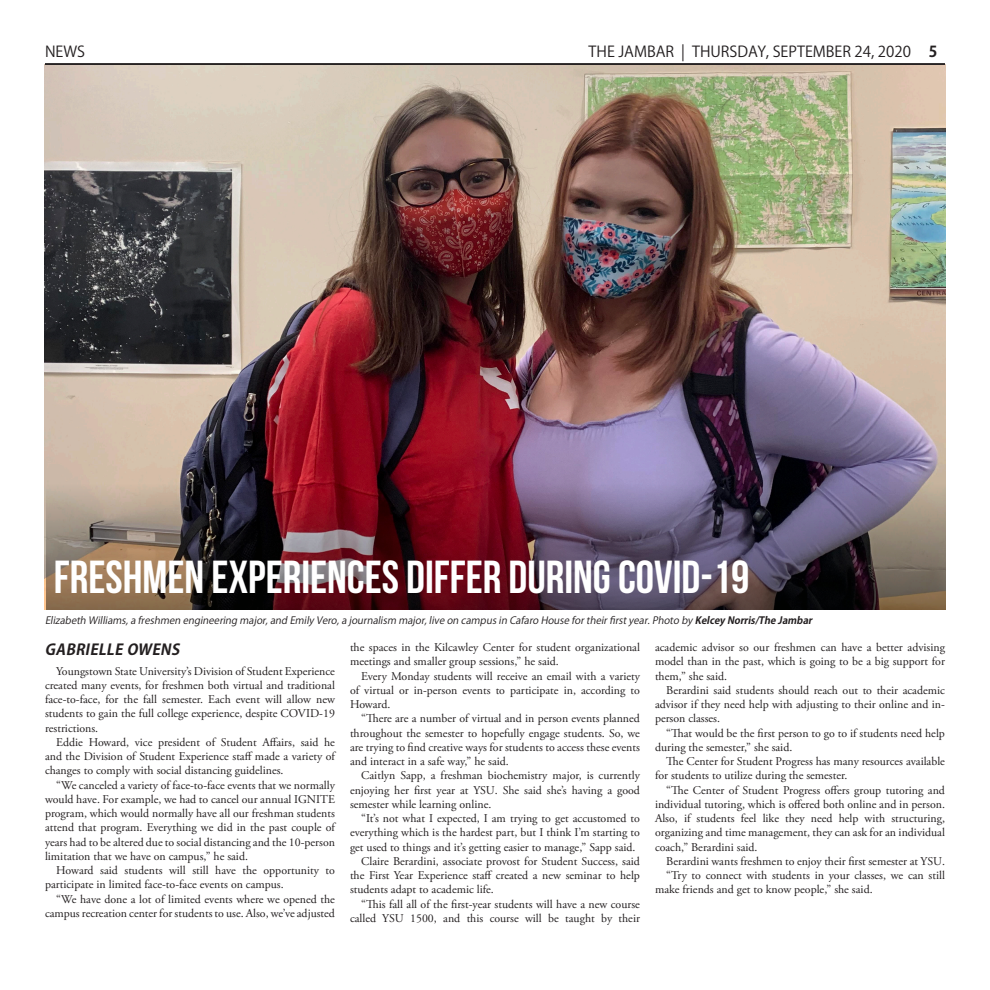
<style>
.page{position:relative;width:990px;height:990px;background:#fff}
.page>*{position:absolute;margin:0;border:0;box-sizing:border-box;transform-origin:0 0}
.t1{font:46.25px "Bebas Neue";color:#fff}
.t2{font:15px "Koz Go Pr 6 N";color:#231f20}
.t3{font:italic 700 15px "Koz Go Pr 6 N";color:#231f20}
.t4{font:700 15px "Koz Go Pr 6 N";color:#231f20}
.t5{font:11.88px/14.2px "Adobe Garamond Pro";color:#231f20;text-align:justify}
.t6{font:italic 10px "Koz Go Pr 6 N";color:#231f20}
.s1{font-weight:700}
</style>
<div class="page">
<img style="left:45px;top:65px;width:901px;height:544px">
<hr style="left:45px;top:63px;width:900px;height:2px;background:#231f20">
<img style="left:46px;top:483px;width:900px;height:126px">
<p class="t2" style="left:45px;top:43px;width:42px">NEWS</p>
<p class="t2" style="left:589px;top:43px;width:324px">THE JAMBAR | THURSDAY, SEPTEMBER 24, 2020</p>
<p class="t4" style="left:929px;top:43px;width:10px">5</p>
<p class="t1" style="left:54px;top:552px;width:697px">FRESHMeN EXPERIENCES DIFFER DURING COVID-19</p>
<p class="t6" style="left:45px;top:615px;width:772px">Elizabeth Williams,afreshmen engineering major,and EmilyVero,ajournalism major,liveon campusin Cafaro Housefortheirfirstyear.Photo by<span class="s1">KelceyNorris/TheJambar</span></p>
<p class="t3" style="left:45px;top:641px;width:141px">GABRIELLE OWENS</p>
<p class="t5" style="left:45px;top:664px;width:292px;text-indent:11px">Youngstown State University’s Division of Student Experience created many events, for freshmen both virtual and traditional face-to-face, for the fall semester. Each event will allow new students to gain the full college experience, despite COVID-19 restrictions.</p>
<p class="t5" style="left:45px;top:735px;width:292px;text-indent:11px">Eddie Howard, vice president of Student Affairs, said he and the Division of Student Experience staff made a variety of changes to comply with social distancing guidelines.</p>
<p class="t5" style="left:45px;top:778px;width:292px;text-indent:11px">“We canceled a variety of face-to-face events that we normally would have. For example, we had to cancel our annual IGNITE program, which would normally have all our freshman students attend that program. Everything we did in the past couple of years had to be altered due to social distancing and the 10-person limitation that we have on campus,” he said.</p>
<p class="t5" style="left:45px;top:864px;width:291px;text-indent:11px">Howard said students will still have the opportunity to participate in limited face-to-face events on campus.</p>
<p class="t5" style="left:45px;top:892px;width:292px;text-align:right">“We have done a lot of limited events where we opened the campus recreation center for students to use. Also, we’ve adjusted</p>
<p class="t5" style="left:350px;top:641px;width:292px">the spaces in the Kilcawley Center for student organizational meetings and smaller group sessions,” he said.</p>
<p class="t5" style="left:350px;top:669px;width:292px;text-indent:11px">Every Monday students will receive an email with a variety of virtual or in-person events to participate in, according to Howard.</p>
<p class="t5" style="left:350px;top:712px;width:292px;text-indent:11px">“There are a number of virtual and in person events planned throughout the semester to hopefully engage students. So, we are trying to find creative ways for students to access these events and interact in a safe way,” he said.</p>
<p class="t5" style="left:350px;top:769px;width:291px;text-indent:11px">Caitlyn Sapp, a freshman biochemistry major, is currently enjoying her first year at YSU. She said she’s having a good semester while learning online.</p>
<p class="t5" style="left:350px;top:812px;width:291px;text-indent:11px">“It’s not what I expected, I am trying to get accustomed to everything which is the hardest part, but I think I’m starting to get used to things and it’s getting easier to manage,” Sapp said.</p>
<p class="t5" style="left:350px;top:854px;width:292px;text-indent:11px">Claire Berardini, associate provost for Student Success, said the First Year Experience staff created a new seminar to help students adapt to academic life.</p>
<p class="t5" style="left:350px;top:897px;width:292px;text-align:right">“This fall all of the first-year students will have a new course called YSU 1500, and this course will be taught by their</p>
<p class="t5" style="left:655px;top:641px;width:292px">academic advisor so our freshmen can have a better advising model than in the past, which is going to be a big support for them,” she said.</p>
<p class="t5" style="left:655px;top:683px;width:292px;text-indent:11px">Berardini said students should reach out to their academic advisor if they need help with adjusting to their online and in&shy;person classes.</p>
<p class="t5" style="left:655px;top:726px;width:291px;text-indent:11px">“That would be the first person to go to if students need help during the semester,” she said.</p>
<p class="t5" style="left:655px;top:755px;width:292px;text-indent:11px">The Center for Student Progress has many resources available for students to utilize during the semester.</p>
<p class="t5" style="left:655px;top:783px;width:292px;text-indent:11px">“The Center of Student Progress offers group tutoring and individual tutoring, which is offered both online and in person.<br>Also, if students feel like they need help with structuring, organizing and time management, they can ask for an individual coach,” Berardini said.</p>
<p class="t5" style="left:666px;top:854px;width:280px">Berardini wants freshmen to enjoy their first semester at YSU.</p>
<p class="t5" style="left:655px;top:869px;width:291px;text-indent:11px">“Try to connect with students in your classes, we can still make friends and get to know people,” she said.</p>
</div>
